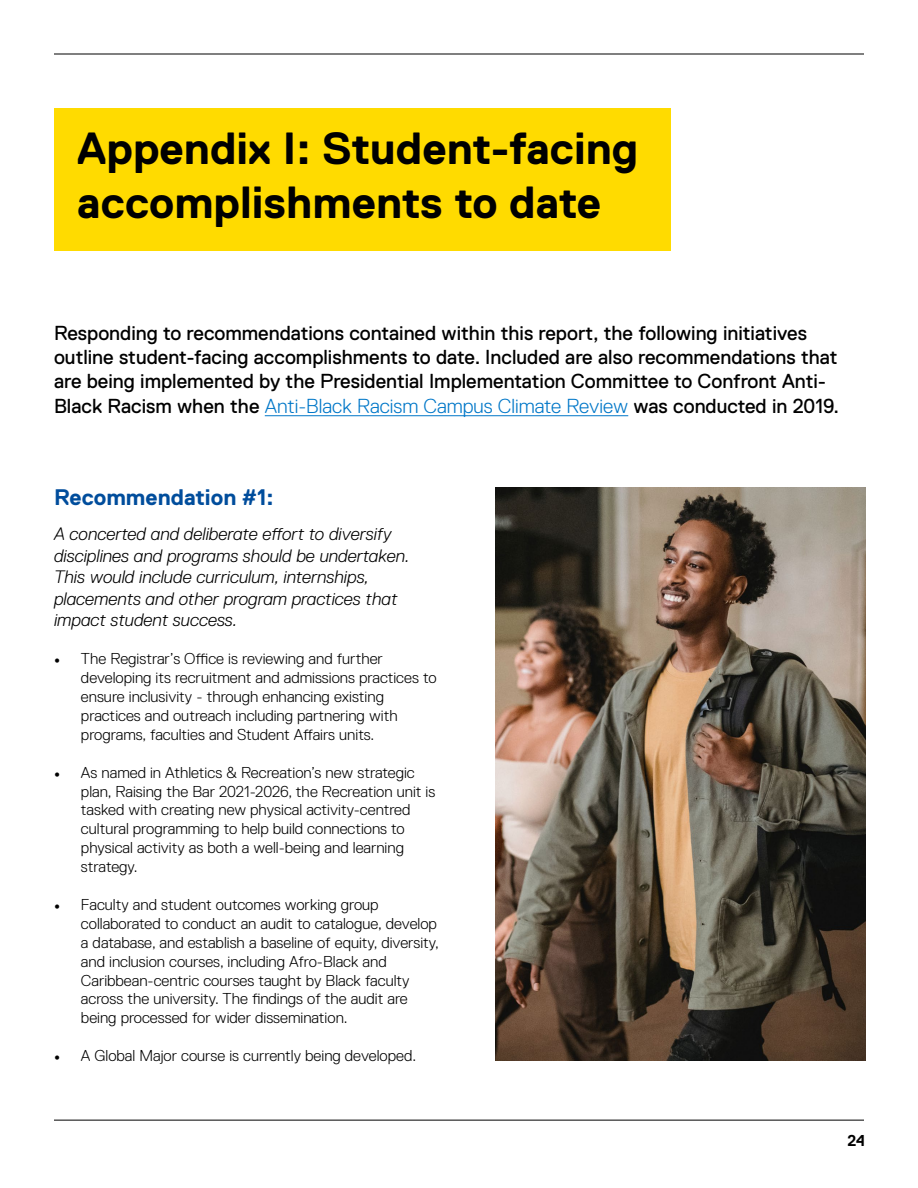
<style>
.page{position:relative;width:918px;height:1188px;background:#fff}
.page>*{position:absolute;margin:0;border:0;box-sizing:border-box;transform-origin:0 0}
.t1{font:700 45px/54px "Replica Std";color:#000}
.t2{font:700 22.5px "Replica Std";color:#004d9c}
.t3{font:20.25px/24.3px "Replica Std";color:#000}
.t4{font:italic 300 18px/21.6px "Replica Std";color:#000}
.t5{font:300 15.75px/18.9px "Replica Std";color:#000}
.t6{font:700 15.75px "Replica Std";color:#000}
.s1{font-weight:300;color:#0077c8}
.s2{font-family:"Minion Pro";font-weight:400}
</style>
<div class="page">
<hr style="left:54px;top:54px;width:810px;height:1px;background:#000">
<hr style="left:54px;top:1120px;width:810px;height:1px;background:#000">
<div style="left:54px;top:108px;width:617px;height:143px;background:#ffdb00"></div>
<hr style="left:265px;top:415px;width:363px;height:1px;background:#0077c8">
<img style="left:496px;top:487px;width:369px;height:574px">
<h1 class="t1" style="left:77px;top:121px;width:563px">Appendix I: Student-facing accomplishments to date</h1>
<p class="t3" style="left:54px;top:321px;width:787px">Responding to recommendations contained within this report, the following initiatives outline student-facing accomplishments to date. Included are also recommendations that are being implemented by the Presidential Implementation Committee to Confront Anti-Black Racism when the <span class="s1">Anti-Black Racism Campus Climate Review</span> was conducted in 2019.</p>
<h2 class="t2" style="left:54px;top:485px;width:221px">Recommendation #1:</h2>
<p class="t4" style="left:54px;top:523px;width:357px">A concerted and deliberate effort to diversify disciplines and programs should be undertaken.<br>This would include curriculum, internships, placements and other program practices that impact student success.</p>
<p class="t5" style="left:81px;top:649px;width:357px;text-indent:-27px"><span class="s2">•</span> The Registrar’s Office is reviewing and further developing its recruitment and admissions practices to ensure inclusivity - through enhancing existing practices and outreach including partnering with programs, faculties and Student Affairs units.</p>
<p class="t5" style="left:81px;top:763px;width:356px;text-indent:-27px"><span class="s2">•</span> As named in Athletics &amp; Recreation’s new strategic plan, Raising the Bar 2021-2026, the Recreation unit is tasked with creating new physical activity-centred cultural programming to help build connections to physical activity as both a well-being and learning strategy.</p>
<p class="t5" style="left:81px;top:895px;width:359px;text-indent:-27px"><span class="s2">•</span> Faculty and student outcomes working group collaborated to conduct an audit to catalogue, develop a database, and establish a baseline of equity, diversity, and inclusion courses, including Afro-Black and Caribbean-centric courses taught by Black faculty across the university. The findings of the audit are being processed for wider dissemination.</p>
<p class="t5" style="left:54px;top:1046px;width:364px"><span class="s2">•</span> A Global Major course is currently being developed.</p>
<p class="t6" style="left:847px;top:1132px;width:19px">24</p>
</div>
